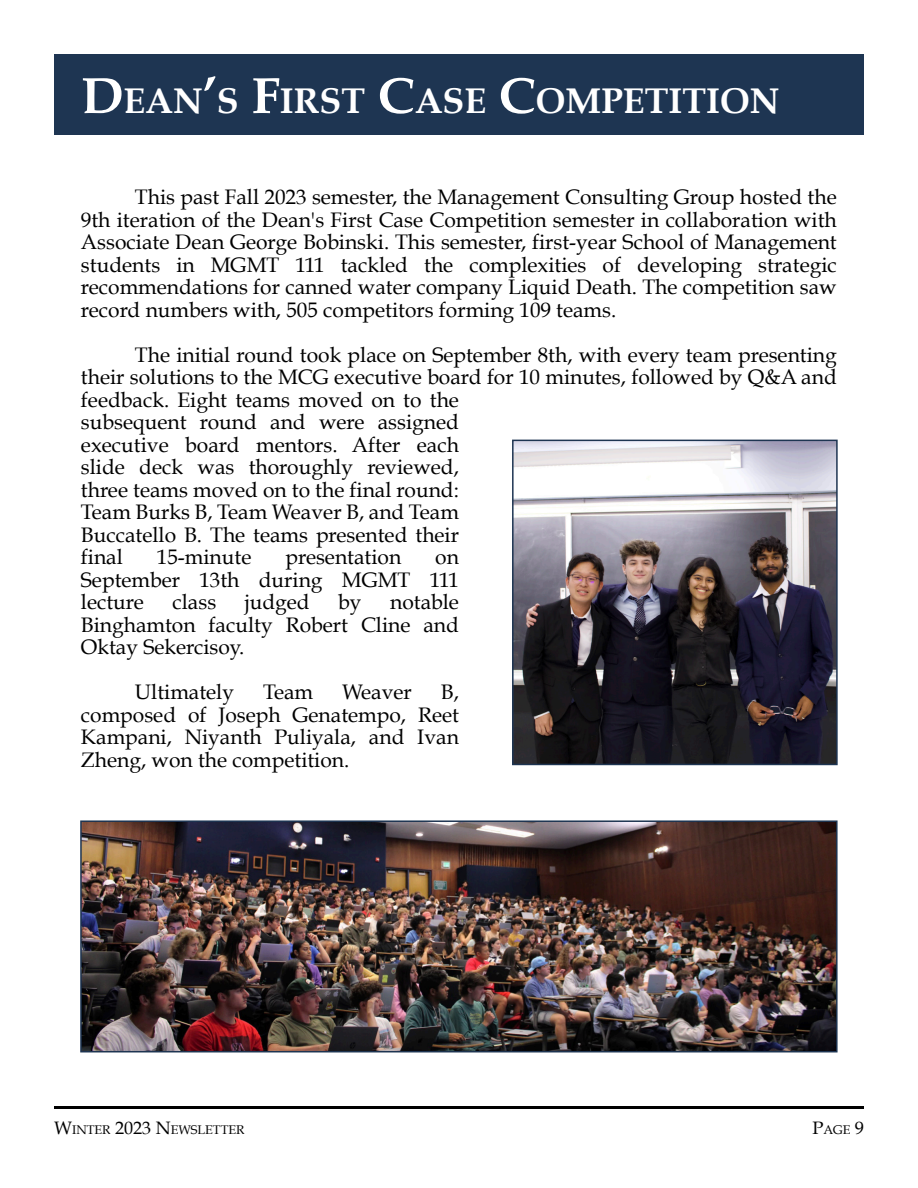
<style>
.page{position:relative;width:918px;height:1188px;background:#fff}
.page>*{position:absolute;margin:0;border:0;box-sizing:border-box;transform-origin:0 0}
.t1{font:700 35.7px "Book Antiqua";color:#fff}
.t2{font:21px/22.5px "Book Antiqua";color:#000;text-align:justify}
.t3{font:12.6px "Book Antiqua";color:#000}
.s1{font-size:51px}
.s2{font-size:18px}
</style>
<div class="page">
<hr style="left:54px;top:1106px;width:810px;height:2px;background:#000">
<div style="left:54px;top:54px;width:810px;height:81px;background:#1e3552"></div>
<img style="left:83px;top:823px;width:752px;height:226px">
<img style="left:515px;top:443px;width:320px;height:319px">
<div style="left:80px;top:820px;width:758px;height:232px;border:2px solid #1e3552"></div>
<div style="left:512px;top:440px;width:326px;height:325px;border:2px solid #1e3552"></div>
<h1 class="t1" style="left:81px;top:77px;width:700px"><span class="s1">D</span>EAN<span class="s1">’</span>S <span class="s1">F</span>IRST <span class="s1">C</span>ASE <span class="s1">C</span>OMPETITION</h1>
<p class="t2" style="left:81px;top:185px;width:757px;text-indent:54px">This past Fall 2023 semester, the Management Consulting Group hosted the 9th iteration of the Dean's First Case Competition semester in collaboration with Associate Dean George Bobinski. This semester, first-year School of Management students in MGMT 111 tackled the complexities of developing strategic recommendations for canned water company Liquid Death. The competition saw record numbers with, 505 competitors forming 109 teams.</p>
<p class="t2" style="left:81px;top:343px;width:757px;text-align:left;text-indent:54px">The initial round took place on September 8th, with every team presenting their solutions to the MCG executive board for 10 minutes, followed by Q&amp;A and feedback. Eight teams moved on to the<br>subsequent round and were assigned<br>executive board mentors. After each<br>slide deck was thoroughly reviewed,<br>three teams moved on to the final round:<br>Team Burks B, Team Weaver B, and Team<br>Buccatello B. The teams presented their<br>final</p>
<p class="t2" style="left:157px;top:545px;width:96px">15-minute</p>
<p class="t2" style="left:285px;top:545px;width:117px">presentation</p>
<p class="t2" style="left:81px;top:545px;width:380px;text-indent:354px">on September 13th during MGMT 111 lecture</p>
<p class="t2" style="left:81px;top:590px;width:380px;text-indent:309px">notable Binghamton faculty Robert Cline and Oktay Sekercisoy.</p>
<p class="t2" style="left:135px;top:680px;width:101px">Ultimately</p>
<p class="t2" style="left:263px;top:680px;width:52px">Team</p>
<p class="t2" style="left:342px;top:680px;width:71px">Weaver</p>
<p class="t2" style="left:173px;top:590px;width:45px">class</p>
<p class="t2" style="left:245px;top:590px;width:66px">judged</p>
<p class="t2" style="left:338px;top:590px;width:25px">by</p>
<p class="t2" style="left:81px;top:680px;width:380px;text-indent:360px">B, composed of Joseph Genatempo, Reet Kampani, Niyanth Puliyala, and Ivan Zheng, won the competition.</p>
<p class="t3" style="left:54px;top:1121px;width:192px"><span class="s2">W</span>INTER <span class="s2">2023 N</span>EWSLETTER</p>
<p class="t3" style="left:813px;top:1121px;width:53px"><span class="s2">P</span>AGE <span class="s2">9</span></p>
</div>
